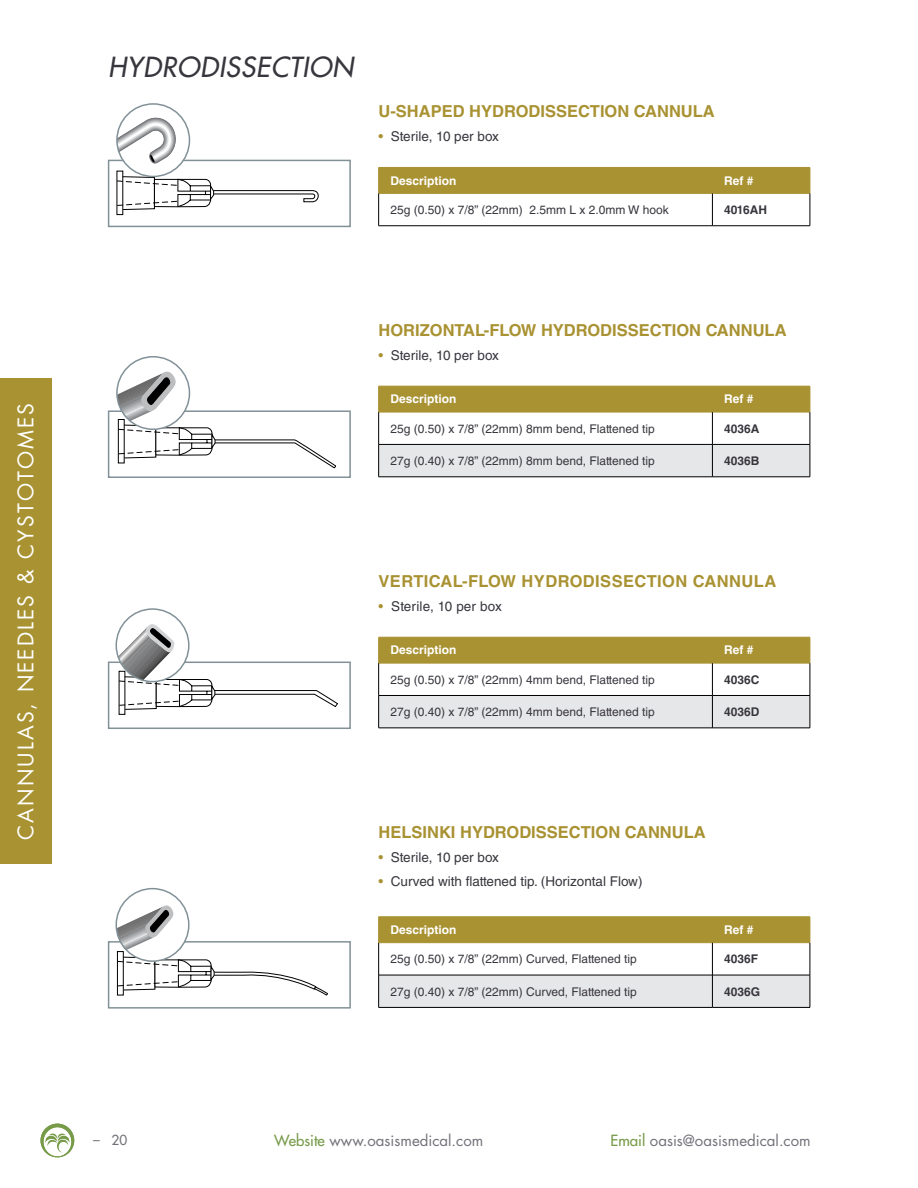
<style>
.page{position:relative;width:918px;height:1188px;background:#fff}
.page>*{position:absolute;margin:0;border:0;box-sizing:border-box;transform-origin:0 0}
.t1{font:italic 500 27px "Futura Std";letter-spacing:.025em;color:#38363d}
.t2{font:21px "Futura Std";letter-spacing:.1em;color:#fff}
.t3{font:700 16.5px "Helvetica LT Std";color:#a99232}
.t4{font:700 16.5px "Helvetica LT Std";letter-spacing:.025em;color:#a99232}
.t5{font:15px "Futura Std";color:#717179}
.t6{font:13.5px "Helvetica LT Std";color:#38363d}
.t7{font:500 13.5px "Futura Std";color:#717179}
.t8{font:12px "Helvetica LT Std";color:#38363d}
.t9{font:700 12px "Helvetica LT Std";color:#fff}
.t10{font:700 12px "Helvetica LT Std";color:#38363d}
.s1{color:#a99232}
.s2{font-weight:500;color:#789b4a}
</style>
<div class="page">
<svg style="left:41px;top:1124px;width:33px;height:33px"></svg>
<div style="left:108px;top:410px;width:243px;height:68px;border:2px solid #819197"></div>
<svg style="left:117px;top:368px;width:219px;height:101px"></svg>
<div style="left:116px;top:356px;width:74px;height:74px;border:2px solid #819197;border-radius:50%"></div>
<svg style="left:119px;top:710px;width:6px;height:5px"></svg>
<div style="left:108px;top:662px;width:243px;height:67px;border:2px solid #819197"></div>
<svg style="left:118px;top:622px;width:220px;height:88px"></svg>
<div style="left:116px;top:608px;width:74px;height:74px;border:2px solid #819197;border-radius:50%"></div>
<svg style="left:117px;top:171px;width:6px;height:44px"></svg>
<svg style="left:116px;top:176px;width:203px;height:36px"></svg>
<div style="left:108px;top:160px;width:243px;height:67px;border:2px solid #819197"></div>
<div style="left:117px;top:104px;width:72px;height:72px;background:#fff;border-radius:50%"></div>
<svg style="left:117px;top:115px;width:62px;height:49px"></svg>
<div style="left:116px;top:103px;width:74px;height:74px;border:2px solid #819197;border-radius:50%"></div>
<div style="left:108px;top:941px;width:243px;height:68px;border:2px solid #819197"></div>
<svg style="left:116px;top:903px;width:213px;height:93px"></svg>
<div style="left:116px;top:888px;width:74px;height:74px;border:2px solid #819197;border-radius:50%"></div>
<div style="left:378px;top:167px;width:433px;height:26px;background:#a99232"></div>
<hr style="left:379px;top:193px;width:333px;height:1px;background:#a99232">
<hr style="left:712px;top:193px;width:98px;height:1px;background:#a99232">
<hr style="left:378px;top:193px;width:1px;height:33px;background:#000">
<hr style="left:712px;top:193px;width:1px;height:33px;background:#000">
<hr style="left:810px;top:193px;width:1px;height:33px;background:#000">
<hr style="left:379px;top:225px;width:333px;height:1px;background:#000">
<hr style="left:712px;top:225px;width:98px;height:1px;background:#000">
<div style="left:379px;top:445px;width:431px;height:32px;background:#e6e7e8"></div>
<div style="left:378px;top:386px;width:433px;height:26px;background:#a99232"></div>
<hr style="left:379px;top:412px;width:333px;height:1px;background:#a99232">
<hr style="left:712px;top:412px;width:98px;height:1px;background:#a99232">
<hr style="left:378px;top:412px;width:1px;height:32px;background:#000">
<hr style="left:712px;top:412px;width:1px;height:32px;background:#000">
<hr style="left:810px;top:412px;width:1px;height:32px;background:#000">
<hr style="left:379px;top:444px;width:333px;height:1px;background:#000">
<hr style="left:378px;top:445px;width:1px;height:32px;background:#000">
<hr style="left:712px;top:444px;width:98px;height:1px;background:#000">
<hr style="left:712px;top:445px;width:1px;height:32px;background:#000">
<hr style="left:810px;top:445px;width:1px;height:32px;background:#000">
<hr style="left:379px;top:477px;width:333px;height:1px;background:#000">
<hr style="left:712px;top:477px;width:98px;height:1px;background:#000">
<div style="left:379px;top:696px;width:431px;height:32px;background:#e6e7e8"></div>
<div style="left:378px;top:637px;width:433px;height:26px;background:#a99232"></div>
<hr style="left:379px;top:663px;width:333px;height:1px;background:#a99232">
<hr style="left:712px;top:663px;width:98px;height:1px;background:#a99232">
<hr style="left:378px;top:663px;width:1px;height:32px;background:#000">
<hr style="left:712px;top:663px;width:1px;height:32px;background:#000">
<hr style="left:810px;top:663px;width:1px;height:32px;background:#000">
<hr style="left:379px;top:695px;width:333px;height:1px;background:#000">
<hr style="left:378px;top:696px;width:1px;height:32px;background:#000">
<hr style="left:712px;top:695px;width:98px;height:1px;background:#000">
<hr style="left:712px;top:696px;width:1px;height:32px;background:#000">
<hr style="left:810px;top:696px;width:1px;height:32px;background:#000">
<hr style="left:379px;top:728px;width:333px;height:1px;background:#000">
<hr style="left:712px;top:728px;width:98px;height:1px;background:#000">
<div style="left:379px;top:976px;width:431px;height:31px;background:#e6e7e8"></div>
<div style="left:378px;top:917px;width:433px;height:26px;background:#a99232"></div>
<hr style="left:379px;top:942px;width:333px;height:1px;background:#a99232">
<hr style="left:712px;top:942px;width:98px;height:1px;background:#a99232">
<hr style="left:378px;top:943px;width:1px;height:32px;background:#000">
<hr style="left:712px;top:943px;width:1px;height:32px;background:#000">
<hr style="left:810px;top:943px;width:1px;height:32px;background:#000">
<hr style="left:379px;top:975px;width:333px;height:1px;background:#000">
<hr style="left:378px;top:975px;width:1px;height:32px;background:#000">
<hr style="left:712px;top:975px;width:98px;height:1px;background:#000">
<hr style="left:712px;top:975px;width:1px;height:32px;background:#000">
<hr style="left:810px;top:975px;width:1px;height:32px;background:#000">
<hr style="left:379px;top:1007px;width:333px;height:1px;background:#000">
<hr style="left:712px;top:1007px;width:98px;height:1px;background:#000">
<div style="left:0;top:378px;width:51px;height:486px;background:#a99232"></div>
<h2 class="t2" style="left:12px;top:840px;width:438px;rotate:-90deg">CANNULAS, NEEDLES &amp; CYSTOTOMES</h2>
<h1 class="t1" style="left:108px;top:50px;width:247px">HYDRODISSECTION</h1>
<h3 class="t3" style="left:379px;top:101px;width:338px">U-SHAPED HYDRODISSECTION CANNULA</h3>
<p class="t6" style="left:379px;top:129px;width:122px"><span class="s1">•</span> Sterile, 10 per box</p>
<p class="t9" style="left:391px;top:173px;width:67px">Description</p>
<p class="t9" style="left:724px;top:173px;width:31px">Ref #</p>
<p class="t8" style="left:391px;top:203px;width:280px">25g (0.50) x 7/8” (22mm) 2.5mm L x 2.0mm W hook</p>
<p class="t10" style="left:724px;top:202px;width:44px">4016AH</p>
<h3 class="t3" style="left:379px;top:320px;width:410px">HORIZONTAL-FLOW HYDRODISSECTION CANNULA</h3>
<p class="t6" style="left:379px;top:347px;width:122px"><span class="s1">•</span> Sterile, 10 per box</p>
<p class="t9" style="left:391px;top:392px;width:67px">Description</p>
<p class="t9" style="left:724px;top:392px;width:31px">Ref #</p>
<p class="t8" style="left:391px;top:421px;width:266px">25g (0.50) x 7/8” (22mm) 8mm bend, Flattened tip</p>
<p class="t10" style="left:724px;top:421px;width:37px">4036A</p>
<p class="t8" style="left:391px;top:454px;width:266px">27g (0.40) x 7/8” (22mm) 8mm bend, Flattened tip</p>
<p class="t10" style="left:724px;top:453px;width:37px">4036B</p>
<h3 class="t4" style="left:379px;top:571px;width:399px">VERTICAL-FLOW HYDRODISSECTION CANNULA</h3>
<p class="t6" style="left:379px;top:598px;width:125px"><span class="s1">•</span> Sterile, 10 per box</p>
<p class="t9" style="left:391px;top:643px;width:67px">Description</p>
<p class="t9" style="left:724px;top:643px;width:31px">Ref #</p>
<p class="t8" style="left:391px;top:672px;width:266px">25g (0.50) x 7/8” (22mm) 4mm bend, Flattened tip</p>
<p class="t10" style="left:724px;top:672px;width:37px">4036C</p>
<p class="t8" style="left:391px;top:705px;width:266px">27g (0.40) x 7/8” (22mm) 4mm bend, Flattened tip</p>
<p class="t10" style="left:724px;top:704px;width:37px">4036D</p>
<h3 class="t3" style="left:379px;top:822px;width:329px">HELSINKI HYDRODISSECTION CANNULA</h3>
<p class="t6" style="left:379px;top:850px;width:122px"><span class="s1">•</span> Sterile, 10 per box</p>
<p class="t6" style="left:379px;top:874px;width:265px"><span class="s1">•</span> Curved with flattened tip. (Horizontal Flow)</p>
<p class="t9" style="left:391px;top:922px;width:67px">Description</p>
<p class="t9" style="left:724px;top:922px;width:31px">Ref #</p>
<p class="t8" style="left:391px;top:952px;width:248px">25g (0.50) x 7/8” (22mm) Curved, Flattened tip</p>
<p class="t10" style="left:724px;top:952px;width:36px">4036F</p>
<p class="t8" style="left:391px;top:984px;width:248px">27g (0.40) x 7/8” (22mm) Curved, Flattened tip</p>
<p class="t10" style="left:724px;top:984px;width:38px">4036G</p>
<p class="t7" style="left:93px;top:1132px;width:36px">– 20</p>
<p class="t5" style="left:274px;top:1131px;width:210px"><span class="s2">Website</span> www.oasismedical.com</p>
<p class="t5" style="left:611px;top:1131px;width:202px"><span class="s2">Email</span> oasis@oasismedical.com</p>
</div>
